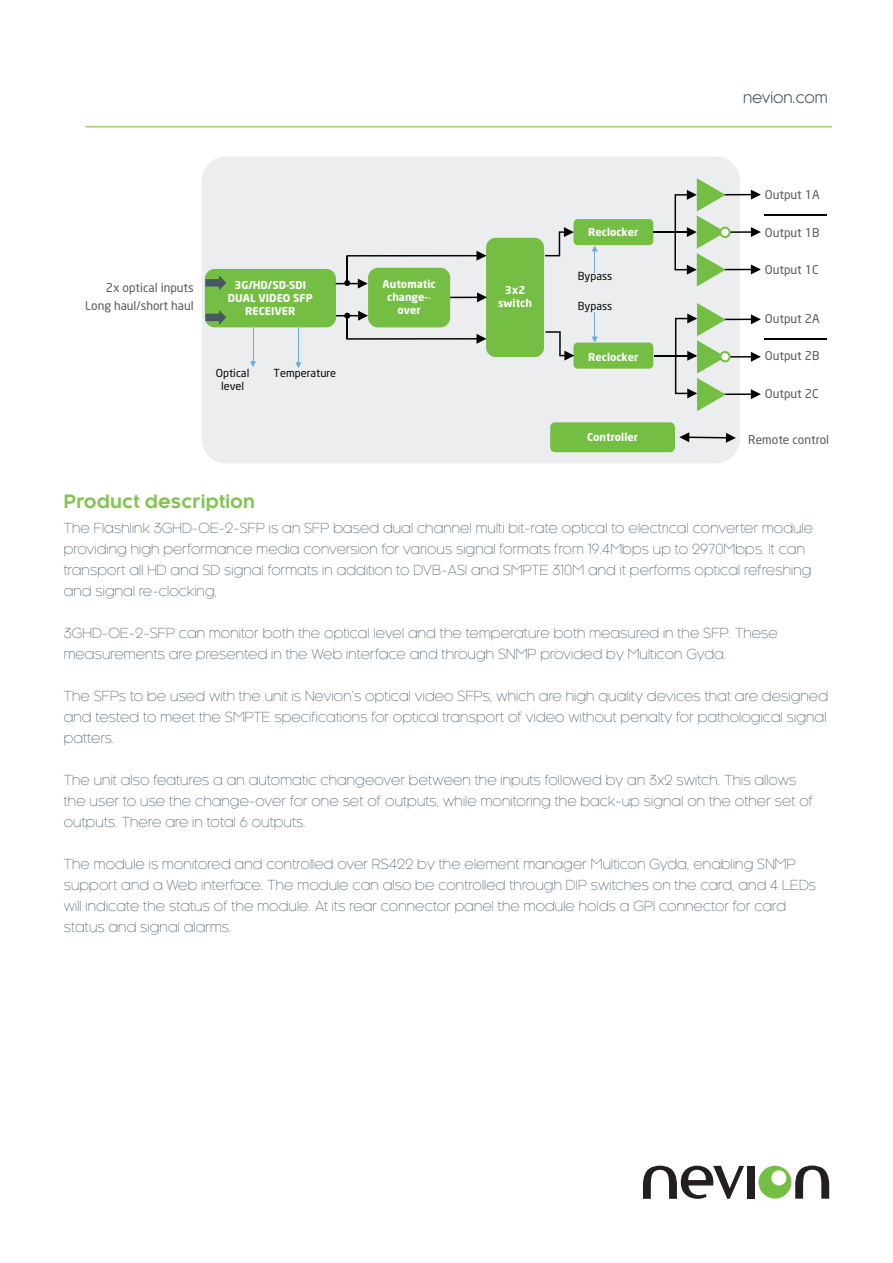
<style>
.page{position:relative;width:893px;height:1263px;background:#fff}
.page>*{position:absolute;margin:0;border:0;box-sizing:border-box;transform-origin:0 0}
.t1{font:700 18px "Kessel 105";letter-spacing:.01em;color:#82c451}
.t2{font:15px "Kessel 105";letter-spacing:-.01em;color:#475865}
.t3{font:300 13.5px/21px "Kessel 105";letter-spacing:.01em;color:#475865}
.t4{font:12px/18px "Neo Sans";color:#57585a;text-align:right}
.t5{font:10.95px/13.2px "Neo Sans";color:#050504;text-align:center}
.t6{font:700 10.8px/12.9px "Neo Sans";color:#fff;text-align:center}
.s1{font-family:"Myriad Pro";font-weight:400}
</style>
<div class="page">
<svg style="left:643px;top:1166px;width:101px;height:33px"></svg>
<div style="left:748px;top:1166px;width:7px;height:32px;background:#231f20"></div>
<svg style="left:758px;top:1165px;width:71px;height:34px"></svg>
<hr style="left:86px;top:126px;width:745px;height:1px;background:#74bf43">
<div style="left:202px;top:156px;width:538px;height:307px;background:#ebedef;border-radius:24px"></div>
<div style="left:205px;top:269px;width:131px;height:58px;background:#74bf43;border-radius:10px"></div>
<div style="left:573px;top:219px;width:80px;height:26px;background:#74bf43;border-radius:4px"></div>
<div style="left:573px;top:343px;width:80px;height:26px;background:#74bf43;border-radius:4px"></div>
<svg style="left:205px;top:275px;width:21px;height:15px"></svg>
<svg style="left:205px;top:310px;width:21px;height:15px"></svg>
<hr style="left:253px;top:326px;width:1px;height:39px;background:#6babdd">
<svg style="left:250px;top:361px;width:6px;height:6px"></svg>
<hr style="left:298px;top:327px;width:1px;height:39px;background:#6babdd">
<svg style="left:295px;top:362px;width:6px;height:6px"></svg>
<div style="left:368px;top:268px;width:82px;height:59px;background:#74bf43;border-radius:10px"></div>
<div style="left:486px;top:238px;width:58px;height:119px;background:#74bf43;border-radius:10px"></div>
<hr style="left:450px;top:297px;width:35px;height:1px;background:#050504">
<svg style="left:477px;top:292px;width:10px;height:10px"></svg>
<hr style="left:336px;top:283px;width:30px;height:1px;background:#050504">
<svg style="left:358px;top:279px;width:10px;height:10px"></svg>
<hr style="left:336px;top:315px;width:30px;height:1px;background:#050504">
<svg style="left:358px;top:311px;width:10px;height:10px"></svg>
<hr style="left:346px;top:255px;width:138px;height:2px;background:#050504">
<svg style="left:476px;top:251px;width:10px;height:10px"></svg>
<hr style="left:346px;top:338px;width:138px;height:2px;background:#050504">
<svg style="left:476px;top:334px;width:10px;height:10px"></svg>
<hr style="left:346px;top:256px;width:2px;height:27px;background:#050504">
<svg style="left:344px;top:280px;width:6px;height:6px"></svg>
<hr style="left:346px;top:316px;width:2px;height:23px;background:#050504">
<svg style="left:344px;top:313px;width:6px;height:6px"></svg>
<svg style="left:545px;top:227px;width:29px;height:29px"></svg>
<svg style="left:545px;top:331px;width:29px;height:30px"></svg>
<svg style="left:592px;top:312px;width:6px;height:30px"></svg>
<svg style="left:592px;top:245px;width:6px;height:28px"></svg>
<hr style="left:724px;top:194px;width:35px;height:1px;background:#050504">
<svg style="left:751px;top:190px;width:10px;height:10px"></svg>
<hr style="left:724px;top:231px;width:35px;height:2px;background:#050504">
<svg style="left:751px;top:227px;width:10px;height:10px"></svg>
<hr style="left:724px;top:269px;width:35px;height:1px;background:#050504">
<svg style="left:751px;top:264px;width:10px;height:10px"></svg>
<hr style="left:724px;top:319px;width:35px;height:1px;background:#050504">
<svg style="left:751px;top:314px;width:10px;height:10px"></svg>
<hr style="left:724px;top:356px;width:35px;height:2px;background:#050504">
<svg style="left:751px;top:352px;width:10px;height:10px"></svg>
<hr style="left:724px;top:393px;width:35px;height:2px;background:#050504">
<svg style="left:751px;top:389px;width:10px;height:10px"></svg>
<svg style="left:654px;top:178px;width:77px;height:108px"></svg>
<svg style="left:654px;top:303px;width:77px;height:108px"></svg>
<div style="left:550px;top:422px;width:125px;height:30px;background:#74bf43;border-radius:5px"></div>
<svg style="left:679px;top:432px;width:57px;height:11px"></svg>
<hr style="left:764px;top:214px;width:63px;height:2px;background:#050504">
<hr style="left:764px;top:338px;width:63px;height:2px;background:#050504">
<p class="t2" style="left:743px;top:90px;width:86px">nevion.com</p>
<p class="t4" style="left:85px;top:279px;width:110px">2x optical inputs<br>Long haul/short haul</p>
<p class="t6" style="left:228px;top:278px;width:86px">3G/HD/SD-SDI<br>DUAL VIDEO SFP<br>RECEIVER</p>
<p class="t5" style="left:216px;top:366px;width:35px">Optical level</p>
<p class="t5" style="left:274px;top:366px;width:64px">Temperature</p>
<p class="t6" style="left:383px;top:277px;width:54px">Automatic change-<span class="s1">‐ </span>over</p>
<p class="t6" style="left:498px;top:284px;width:35px">3x2 switch</p>
<p class="t6" style="left:588px;top:225px;width:52px">Reclocker</p>
<p class="t5" style="left:578px;top:269px;width:36px">Bypass</p>
<p class="t5" style="left:578px;top:299px;width:36px">Bypass</p>
<p class="t6" style="left:588px;top:350px;width:52px">Reclocker</p>
<p class="t4" style="left:765px;top:186px;width:56px">Output 1A</p>
<p class="t4" style="left:765px;top:223px;width:56px">Output 1B</p>
<p class="t4" style="left:765px;top:261px;width:55px">Output 1C</p>
<p class="t4" style="left:765px;top:309px;width:56px">Output 2A</p>
<p class="t4" style="left:765px;top:347px;width:56px">Output 2B</p>
<p class="t4" style="left:765px;top:384px;width:55px">Output 2C</p>
<p class="t6" style="left:587px;top:430px;width:52px">Controller</p>
<p class="t4" style="left:748px;top:431px;width:82px">Remote control</p>
<h1 class="t1" style="left:64px;top:491px;width:193px">Product description</h1>
<p class="t3" style="left:64px;top:517px;width:751px">The Flashlink 3GHD-OE-2-SFP is an SFP based dual channel multi bit-rate optical to electrical converter module providing high performance media conversion for various signal formats from 19.4Mbps up to 2970Mbps. It can transport all HD and SD signal formats in addition to DVB-ASI and SMPTE 310M and it performs optical refreshing and signal re-clocking,</p>
<p class="t3" style="left:64px;top:622px;width:716px">3GHD-OE-2-SFP can monitor both the optical level and the temperature both measured in the SFP. These measurements are presented in the Web interface and through SNMP provided by Multicon Gyda.</p>
<p class="t3" style="left:64px;top:685px;width:766px">The SFPs to be used with the unit is Nevion’s optical video SFPs, which are high quality devices that are designed and tested to meet the SMPTE specifications for optical transport of video without penalty for pathological signal patters.</p>
<p class="t3" style="left:64px;top:769px;width:751px">The unit also features a an automatic changeover between the inputs followed by an 3x2 switch. This allows the user to use the change-over for one set of outputs, while monitoring the back-up signal on the other set of outputs. There are in total 6 outputs.</p>
<p class="t3" style="left:64px;top:853px;width:754px">The module is monitored and controlled over RS422 by the element manager Multicon Gyda, enabling SNMP support and a Web interface. The module can also be controlled through DIP switches on the card, and 4 LEDs will indicate the status of the module. At its rear connector panel the module holds a GPI connector for card status and signal alarms.</p>
</div>
